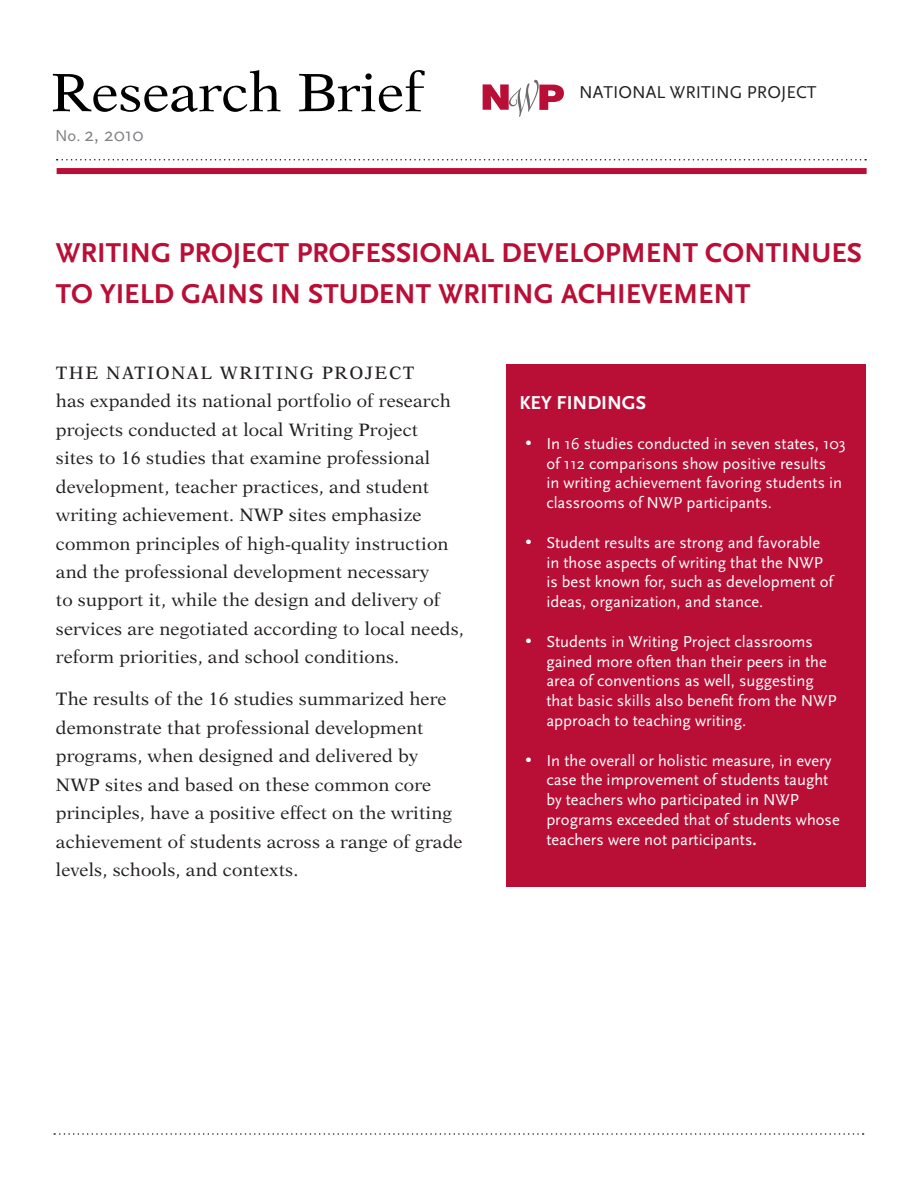
<style>
.page{position:relative;width:918px;height:1188px;background:#fff}
.page>*{position:absolute;margin:0;border:0;box-sizing:border-box;transform-origin:0 0}
.t1{font:54px "New Aster";color:#000}
.t2{font:700 28.5px/40.5px "Scala Sans";color:#b90f36}
.t3{font:700 19.5px "Scala Sans";color:#fff}
.t4{font:19.5px "Scala Sans";color:#808285}
.t5{font:18px/28.5px "New Aster";letter-spacing:.01em;color:#231f20}
.t6{font:17.85px "Scala Sans";color:#231f20}
.t7{font:16.5px/19.8px "Scala Sans";color:#fff}
.s1{font-size:16.5px}
.s2{font-weight:700}
</style>
<div class="page">
<svg style="left:54px;top:1133px;width:810px;height:2px"></svg>
<svg style="left:57px;top:159px;width:809px;height:1px"></svg>
<div style="left:57px;top:168px;width:810px;height:6px;background:#b90f36"></div>
<svg style="left:483px;top:80px;width:81px;height:37px"></svg>
<div style="left:506px;top:364px;width:360px;height:523px;background:#b90f36"></div>
<h1 class="t1" style="left:51px;top:61px;width:373px">Research Brief</h1>
<p class="t4" style="left:55px;top:124px;width:90px"><span class="s1">No.</span> 2, 2010</p>
<p class="t6" style="left:579px;top:82px;width:239px">NATIONAL WRITING PROJECT</p>
<h2 class="t2" style="left:56px;top:234px;width:808px">WRITING PROJECT PROFESSIONAL DEVELOPMENT CONTINUES<br>TO YIELD GAINS IN STUDENT WRITING ACHIEVEMENT</h2>
<p class="t5" style="left:56px;top:358px;width:409px">The National Writing Project<br>has expanded its national portfolio of research projects conducted at local Writing Project<br>sites to 16 studies that examine professional development, teacher practices, and student writing achievement. NWP sites emphasize common principles of high-quality instruction and the professional development necessary<br>to support it, while the design and delivery of services are negotiated according to local needs, reform priorities, and school conditions.</p>
<p class="t5" style="left:56px;top:685px;width:408px">The results of the 16 studies summarized here demonstrate that professional development programs, when designed and delivered by NWP sites and based on these common core principles, have a positive effect on the writing achievement of students across a range of grade levels, schools, and contexts.</p>
<p class="t3" style="left:519px;top:392px;width:128px">KEY FINDINGS</p>
<p class="t7" style="left:546px;top:434px;width:301px;text-indent:-22px">• In 16 studies conducted in seven states, 103 of 112 comparisons show positive results<br>in writing achievement favoring students in classrooms of NWP participants.</p>
<p class="t7" style="left:546px;top:533px;width:288px;text-indent:-22px">• Student results are strong and favorable in those aspects of writing that the NWP is best known for, such as development of ideas, organization, and stance.</p>
<p class="t7" style="left:546px;top:632px;width:292px;text-indent:-22px">• Students in Writing Project classrooms gained more often than their peers in the area of conventions as well, suggesting that basic skills also benefit from the NWP approach to teaching writing.</p>
<p class="t7" style="left:546px;top:751px;width:295px;text-indent:-22px">• In the overall or holistic measure, in every case the improvement of students taught by teachers who participated in NWP programs exceeded that of students whose teachers were not participants<span class="s2">.</span></p>
</div>
